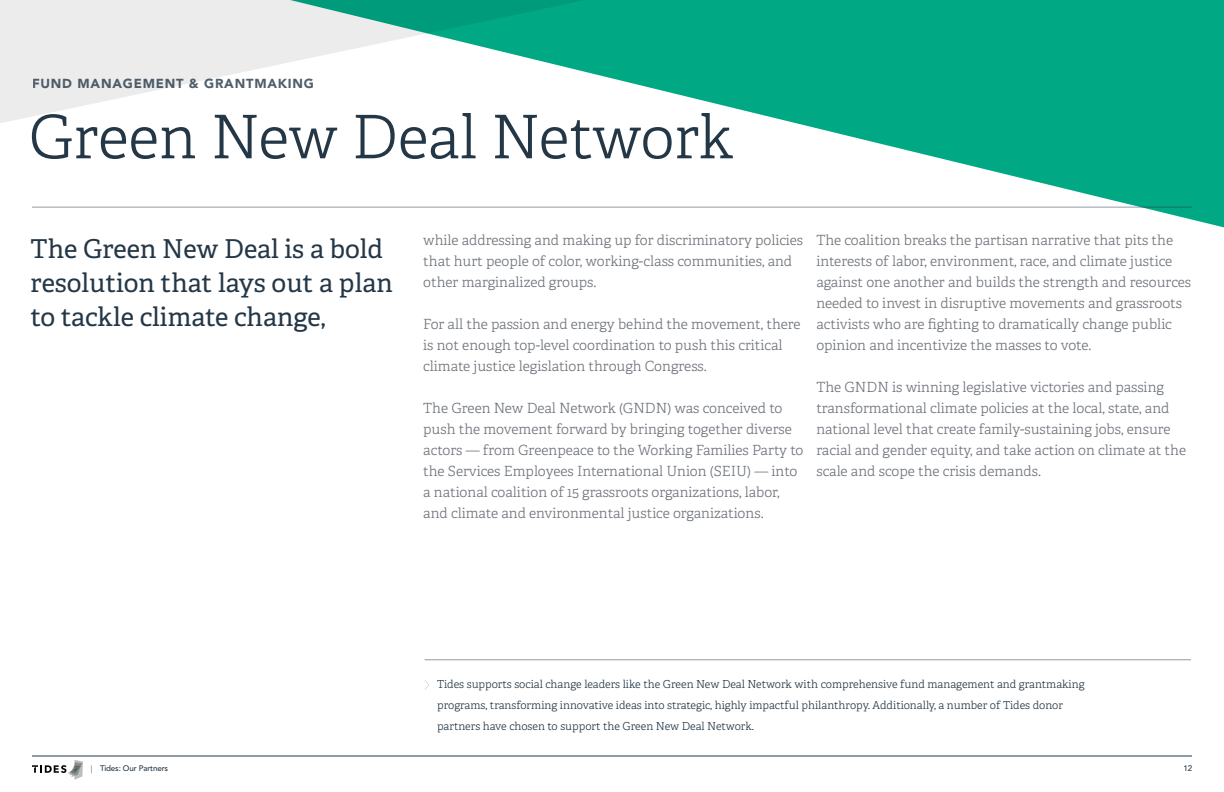
<style>
.page{position:relative;width:1224px;height:792px;background:#fff}
.page>*{position:absolute;margin:0;border:0;box-sizing:border-box;transform-origin:0 0}
.t1{font:300 60px "Adelle";letter-spacing:-.005em;color:#243746}
.t2{font:26px/34px "Adelle";color:#243746}
.t3{font:300 14px/21px "Adelle";color:#6f747c}
.t4{font:900 13px "Avenir LT Pro";letter-spacing:.06em;color:#243746}
.t5{font:300 11px/21px "Adelle";color:#243746}
.t6{font:500 8px "Avenir LT Pro";letter-spacing:-.015em;color:#243746}
</style>
<div class="page">
<svg style="left:32px;top:162px;width:1192px;height:66px"></svg>
<svg style="left:0;top:0;width:1224px;height:162px"></svg>
<hr style="left:32px;top:756px;width:1160px;height:1px;background:#243746">
<svg style="left:32px;top:760px;width:51px;height:20px"></svg>
<hr style="left:32px;top:207px;width:1160px;height:1px;background:#243746">
<hr style="left:425px;top:660px;width:766px;height:1px;background:#243746">
<svg style="left:425px;top:680px;width:4px;height:10px"></svg>
<p class="t4" style="left:32px;top:75px;width:284px">FUND MANAGEMENT &amp; GRANTMAKING</p>
<h1 class="t1" style="left:29px;top:95px;width:706px">Green New Deal Network</h1>
<h2 class="t2" style="left:31px;top:231px;width:364px">The Green New Deal is a bold resolution that lays out a plan to tackle climate change,</h2>
<p class="t3" style="left:423px;top:229px;width:381px">while addressing and making up for discriminatory policies that hurt people of color, working-class communities, and other marginalized groups.</p>
<p class="t3" style="left:423px;top:313px;width:379px">For all the passion and energy behind the movement, there is not enough top-level coordination to push this critical climate justice legislation through Congress.</p>
<p class="t3" style="left:423px;top:397px;width:382px">The Green New Deal Network (GNDN) was conceived to push the movement forward by bringing together diverse actors — from Greenpeace to the Working Families Party to the Services Employees International Union (SEIU) — into a national coalition of 15 grassroots organizations, labor, and climate and environmental justice organizations.</p>
<p class="t3" style="left:816px;top:229px;width:376px">The coalition breaks the partisan narrative that pits the interests of labor, environment, race, and climate justice against one another and builds the strength and resources needed to invest in disruptive movements and grassroots activists who are fighting to dramatically change public opinion and incentivize the masses to vote.</p>
<p class="t3" style="left:816px;top:376px;width:371px">The GNDN is winning legislative victories and passing transformational climate policies at the local, state, and national level that create family-sustaining jobs, ensure racial and gender equity, and take action on climate at the scale and scope the crisis demands.</p>
<p class="t5" style="left:437px;top:673px;width:649px">Tides supports social change leaders like the Green New Deal Network with comprehensive fund management and grantmaking programs, transforming innovative ideas into strategic, highly impactful philanthropy. Additionally, a number of Tides donor partners have chosen to support the Green New Deal Network.</p>
<p class="t6" style="left:100px;top:764px;width:70px">Tides: Our Partners</p>
<p class="t6" style="left:1183px;top:764px;width:10px">12</p>
</div>
